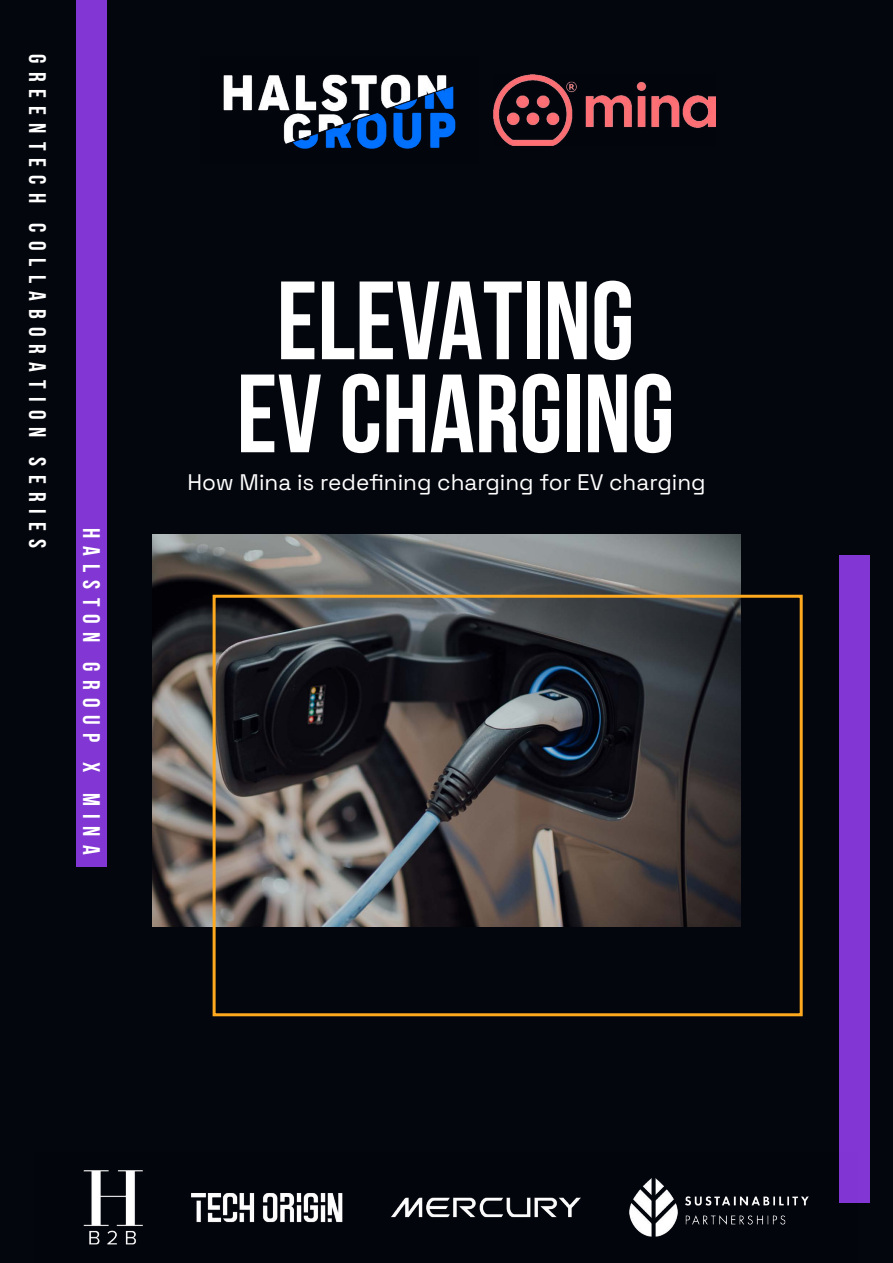
<style>
.page{position:relative;width:893px;height:1263px;background:#fff}
.page>*{position:absolute;margin:0;border:0;box-sizing:border-box;transform-origin:0 0}
.t1{font:700 111px/93px "Bebas Neue";color:#fff;text-align:center}
.t2{font:700 24px "Bebas Neue";letter-spacing:.34em;color:#fff}
.t3{font:300 22.5px "Space Grotesk";color:#fff}
</style>
<div class="page">
<div style="left:1px;top:1px;width:891px;height:1261px;background:#04060e"></div>
<div style="left:76px;top:0;width:31px;height:866px;background:#8236d4"></div>
<div style="left:839px;top:555px;width:31px;height:648px;background:#8236d4"></div>
<img style="left:152px;top:535px;width:589px;height:391px">
<div style="left:213px;top:595px;width:590px;height:421px;border:3px solid #ffaa1e"></div>
<img style="left:35px;top:1170px;width:823px;height:93px">
<img style="left:223px;top:74px;width:233px;height:75px">
<img style="left:493px;top:74px;width:222px;height:72px">
<p class="t2" style="left:50px;top:54px;width:496px;rotate:90deg">GREENTECH COLLABORATION SERIES</p>
<p class="t2" style="left:104px;top:528px;width:328px;rotate:90deg">HALSTON GROUP X MINA</p>
<h1 class="t1" style="left:237px;top:273px;width:439px">ELEVATING<br>EV CHARGING</h1>
<p class="t3" style="left:187px;top:466px;width:520px">How Mina is redefining charging for EV charging</p>
</div>
